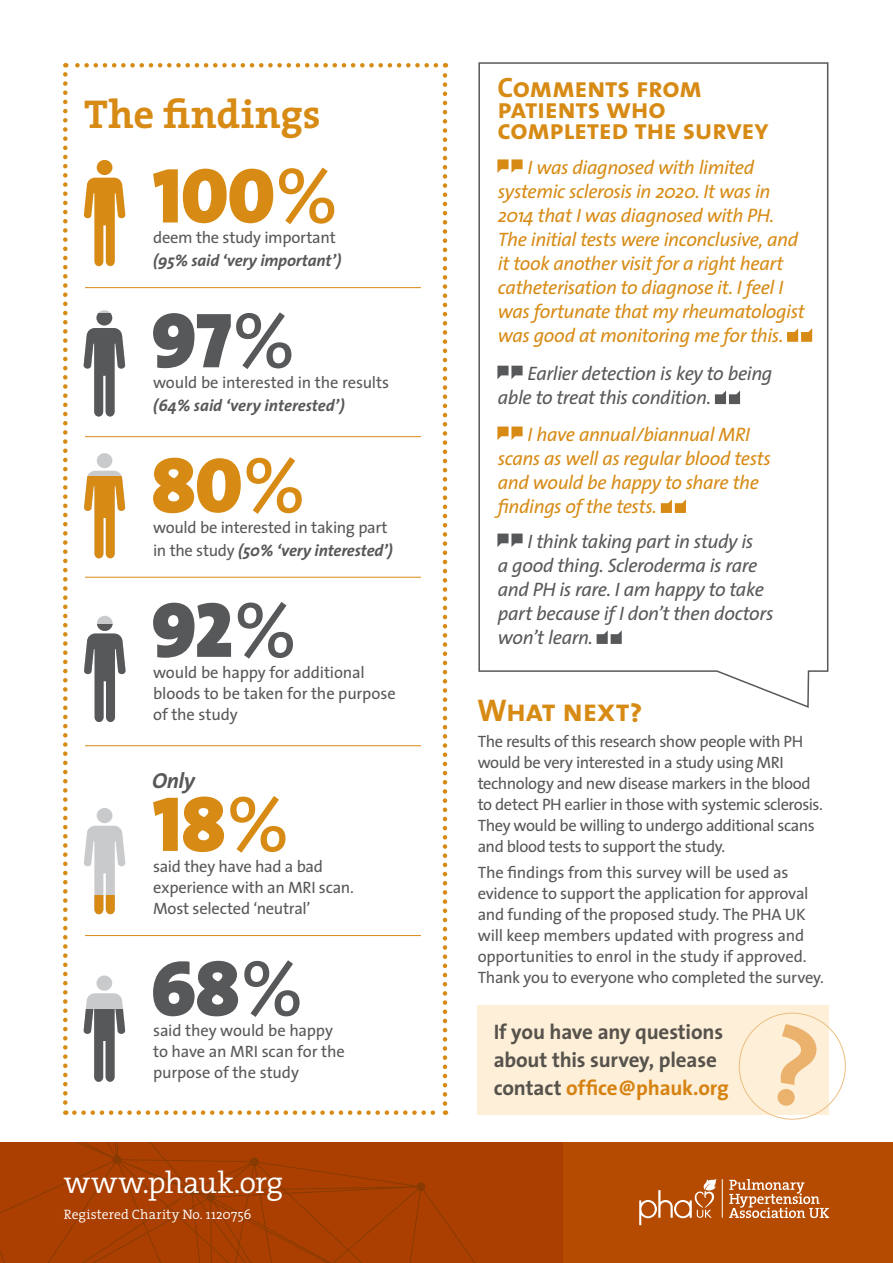
<style>
.page{position:relative;width:893px;height:1263px;background:#fff}
.page>*{position:absolute;margin:0;border:0;box-sizing:border-box;transform-origin:0 0}
.t1{font:78.75px "The Sans Black Caps";color:#d78b15}
.t2{font:78.75px "The Sans Black Caps";color:#57585a}
.t3{font:700 40.5px "The Serif";letter-spacing:-.005em;color:#d78b15}
.t4{font:31.5px "The Sans Bold Caps";letter-spacing:-.015em;color:#d78b15}
.t5{font:300 30.75px "The Serif";letter-spacing:-.02em;color:#fff}
.t6{font:28.2px/21px "The Sans Bold Caps";letter-spacing:-.015em;color:#d78b15}
.t7{font:italic 700 21.75px "The Sans";color:#57585a}
.t8{font:700 21.15px/28px "The Sans";letter-spacing:-.01em;color:#57585a}
.t9{font:italic 19.5px/24px "The Sans";letter-spacing:-.02em;color:#d78b15}
.t10{font:italic 19.5px/24px "The Sans";letter-spacing:-.02em;color:#57585a}
.t11{font:16.5px/21px "The Sans";letter-spacing:-.02em;color:#57585a}
.t12{font:italic 700 16.5px/22.5px "The Sans";letter-spacing:-.01em;color:#57585a}
.t13{font:300 13.65px "The Serif";letter-spacing:.01em;color:#fff}
.s1{font-family:"The Sans Caps"}
.s2{font-weight:400;font-style:normal}
.s3{font-weight:700;font-style:italic}
.s4{color:#d78b15}
</style>
<div class="page">
<svg style="left:63px;top:74px;width:5px;height:1041px"></svg>
<svg style="left:74px;top:1110px;width:372px;height:5px"></svg>
<svg style="left:443px;top:63px;width:4px;height:1040px"></svg>
<svg style="left:65px;top:63px;width:371px;height:5px"></svg>
<svg style="left:478px;top:62px;width:351px;height:646px"></svg>
<hr style="left:85px;top:287px;width:336px;height:1px;background:#d78b15">
<hr style="left:85px;top:436px;width:336px;height:1px;background:#d78b15">
<hr style="left:85px;top:577px;width:336px;height:1px;background:#d78b15">
<hr style="left:85px;top:745px;width:336px;height:1px;background:#d78b15">
<hr style="left:85px;top:935px;width:336px;height:1px;background:#d78b15">
<div style="left:97px;top:453px;width:15px;height:15px;background:#c9cacc;border-radius:50%"></div>
<svg style="left:84px;top:471px;width:41px;height:87px"></svg>
<div style="left:97px;top:160px;width:15px;height:15px;background:#d78b15;border-radius:50%"></div>
<svg style="left:84px;top:178px;width:42px;height:88px"></svg>
<svg style="left:497px;top:159px;width:26px;height:14px"></svg>
<svg style="left:497px;top:426px;width:26px;height:14px"></svg>
<svg style="left:497px;top:366px;width:26px;height:13px"></svg>
<svg style="left:497px;top:533px;width:26px;height:14px"></svg>
<div style="left:477px;top:1005px;width:352px;height:109px;background:#feefd8"></div>
<svg style="left:777px;top:1024px;width:40px;height:82px"></svg>
<svg style="left:787px;top:328px;width:25px;height:14px"></svg>
<svg style="left:661px;top:499px;width:25px;height:14px"></svg>
<svg style="left:715px;top:391px;width:25px;height:13px"></svg>
<svg style="left:597px;top:630px;width:25px;height:14px"></svg>
<div style="left:0;top:1142px;width:893px;height:121px;background:#ab3f01"></div>
<svg style="left:639px;top:1178px;width:78px;height:47px"></svg>
<hr style="left:722px;top:1179px;width:1px;height:39px;background:#fff">
<svg style="left:729px;top:1179px;width:100px;height:39px"></svg>
<svg style="left:96px;top:310px;width:16px;height:15px"></svg>
<svg style="left:83px;top:313px;width:42px;height:104px"></svg>
<div style="left:97px;top:616px;width:16px;height:15px;background:#c9cacc;border-radius:50%"></div>
<svg style="left:97px;top:624px;width:16px;height:7px"></svg>
<svg style="left:84px;top:633px;width:42px;height:89px"></svg>
<div style="left:97px;top:808px;width:15px;height:15px;background:#c9cacc;border-radius:50%"></div>
<svg style="left:84px;top:826px;width:42px;height:69px"></svg>
<svg style="left:94px;top:895px;width:21px;height:19px"></svg>
<div style="left:96px;top:975px;width:16px;height:16px;background:#c9cacc;border-radius:50%"></div>
<svg style="left:83px;top:993px;width:42px;height:89px"></svg>
<p class="t3" style="left:84px;top:81px;width:238px">The findings</p>
<p class="t1" style="left:152px;top:129px;width:188px">100<span class="s1">%</span></p>
<p class="t12" style="left:153px;top:226px;width:190px"><span class="s2">deem the study important </span>(95% said ‘very important’)</p>
<p class="t2" style="left:151px;top:274px;width:146px">97<span class="s1">%</span></p>
<p class="t11" style="left:153px;top:371px;width:238px;line-height:22.5px">would be interested in the results <span class="s3">(64% said ‘very interested’)</span></p>
<p class="t1" style="left:152px;top:419px;width:156px">80<span class="s1">%</span></p>
<p class="t11" style="left:153px;top:516px;width:241px;line-height:22.5px">would be interested in taking part in the study <span class="s3">(50% ‘very interested’)</span></p>
<p class="t2" style="left:151px;top:563px;width:148px">92<span class="s1">%</span></p>
<p class="t11" style="left:153px;top:661px;width:244px">would be happy for additional bloods to be taken for the purpose of the study</p>
<p class="t7" style="left:152px;top:762px;width:45px">Only</p>
<p class="t1" style="left:152px;top:757px;width:139px">18<span class="s1">%</span></p>
<p class="t11" style="left:153px;top:855px;width:202px">said they have had a bad experience with an MRI scan.<br>Most selected ‘neutral’</p>
<p class="t2" style="left:151px;top:922px;width:155px">68<span class="s1">%</span></p>
<p class="t11" style="left:153px;top:1020px;width:193px">said they would be happy to have an MRI scan for the purpose of the study</p>
<p class="t5" style="left:64px;top:1157px;width:221px">www.phauk.org</p>
<p class="t13" style="left:64px;top:1203px;width:189px">Registered Charity No. 1120756</p>
<p class="t6" style="left:497px;top:76px;width:273px">Comments from patients who completed the survey</p>
<p class="t9" style="left:498px;top:154px;width:309px;text-indent:30px">I was diagnosed with limited systemic sclerosis in 2020. It was in 2014 that I was diagnosed with PH.<br>The initial tests were inconclusive, and it took another visit for a right heart catheterisation to diagnose it. I feel I was fortunate that my rheumatologist was good at monitoring me for this.</p>
<p class="t10" style="left:498px;top:361px;width:276px;text-indent:30px">Earlier detection is key to being able to treat this condition.</p>
<p class="t9" style="left:498px;top:422px;width:275px;text-indent:30px">I have annual/biannual MRI scans as well as regular blood tests and would be happy to share the findings of the tests.</p>
<p class="t10" style="left:498px;top:529px;width:277px;text-indent:30px">I think taking part in study is<br>a good thing. Scleroderma is rare and PH is rare. I am happy to take part because if I don’t then doctors won’t learn.</p>
<p class="t4" style="left:477px;top:684px;width:166px">What next?</p>
<p class="t11" style="left:478px;top:731px;width:347px">The results of this research show people with PH would be very interested in a study using MRI technology and new disease markers in the blood to detect PH earlier in those with systemic sclerosis.<br>They would be willing to undergo additional scans and blood tests to support the study.</p>
<p class="t11" style="left:478px;top:861px;width:348px">The findings from this survey will be used as evidence to support the application for approval and funding of the proposed study. The PHA UK will keep members updated with progress and opportunities to enrol in the study if approved.<br>Thank you to everyone who completed the survey.</p>
<p class="t8" style="left:494px;top:1017px;width:237px">If you have any questions about this survey, please contact <span class="s4">office@phauk.org</span></p>
</div>
